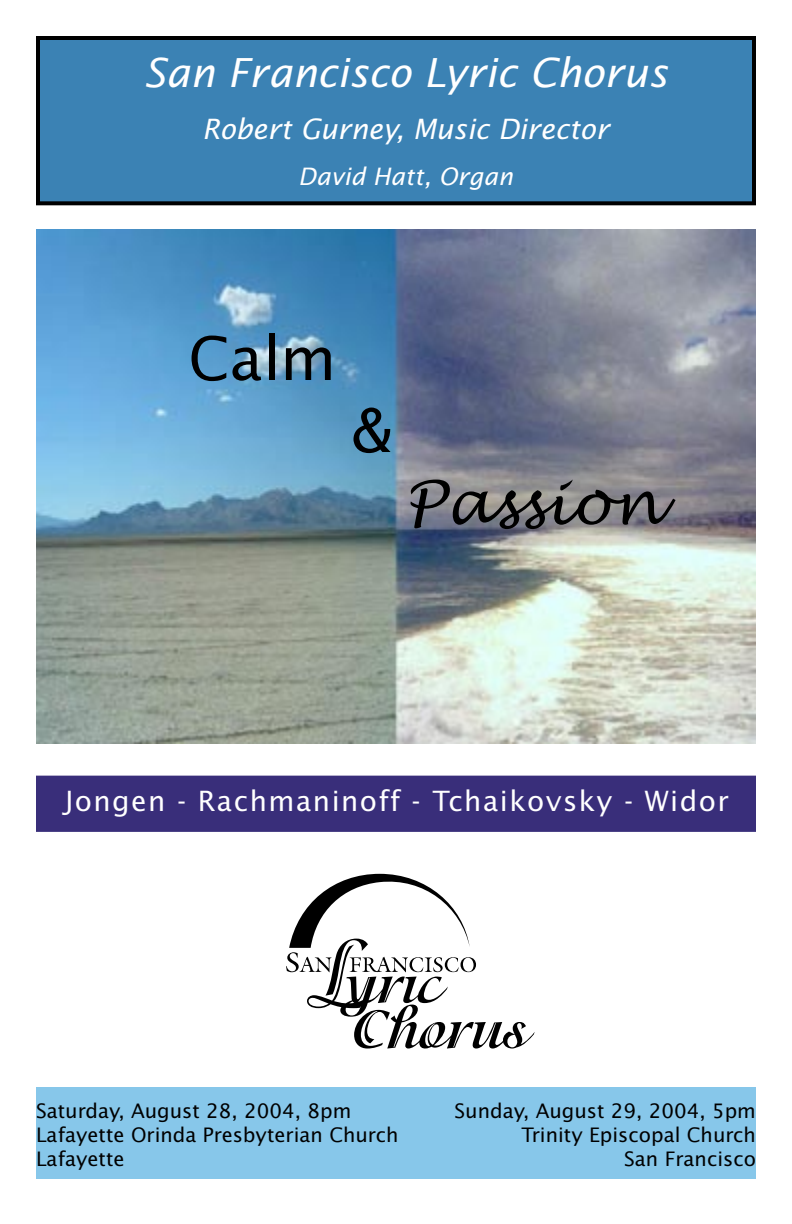
<style>
.page{position:relative;width:792px;height:1224px;background:#fff}
.page>*{position:absolute;margin:0;border:0;box-sizing:border-box;transform-origin:0 0}
.t1{font:italic 60px "Lucida Handwriting";color:#000}
.t2{font:60px "Lucida Sans";color:#000}
.t3{font:italic 40px "Lucida Sans";color:#fff}
.t4{font:28px "Lucida Sans";letter-spacing:.05em;color:#fff}
.t5{font:italic 28px "Lucida Sans";color:#fff}
.t6{font:italic 24px "Lucida Sans";color:#fff}
.t7{font:20px/24px "Lucida Sans";color:#000}
</style>
<div class="page">
<div style="left:36px;top:1087px;width:720px;height:92px;background:#87c7ea"></div>
<img style="left:36px;top:230px;width:720px;height:513px">
<div style="left:38px;top:38px;width:716px;height:165px;background:#3b82b4"></div>
<div style="left:36px;top:36px;width:720px;height:169px;border:4px solid #000"></div>
<div style="left:39px;top:779px;width:714px;height:50px;background:#392e7a"></div>
<div style="left:36px;top:776px;width:720px;height:56px;border:6px solid #392e7a"></div>
<svg style="left:286px;top:874px;width:249px;height:175px"></svg>
<h2 class="t3" style="left:144px;top:48px;width:525px">San Francisco Lyric Chorus</h2>
<h3 class="t5" style="left:202px;top:111px;width:409px">Robert Gurney, Music Director</h3>
<p class="t6" style="left:298px;top:162px;width:216px">David Hatt, Organ</p>
<h1 class="t2" style="left:188px;top:321px;width:150px">Calm</h1>
<h1 class="t2" style="left:351px;top:393px;width:43px">&amp;</h1>
<h1 class="t1" style="left:404px;top:466px;width:257px">Passion</h1>
<h3 class="t4" style="left:65px;top:784px;width:666px">Jongen - Rachmaninoff - Tchaikovsky - Widor</h3>
<p class="t7" style="left:36px;top:1098px;width:364px">Saturday, August 28, 2004, 8pm<br>Lafayette Orinda Presbyterian Church<br>Lafayette</p>
<p class="t7" style="left:455px;top:1098px;width:303px;text-align:right">Sunday, August 29, 2004, 5pm<br>Trinity Episcopal Church<br>San Francisco</p>
</div>
